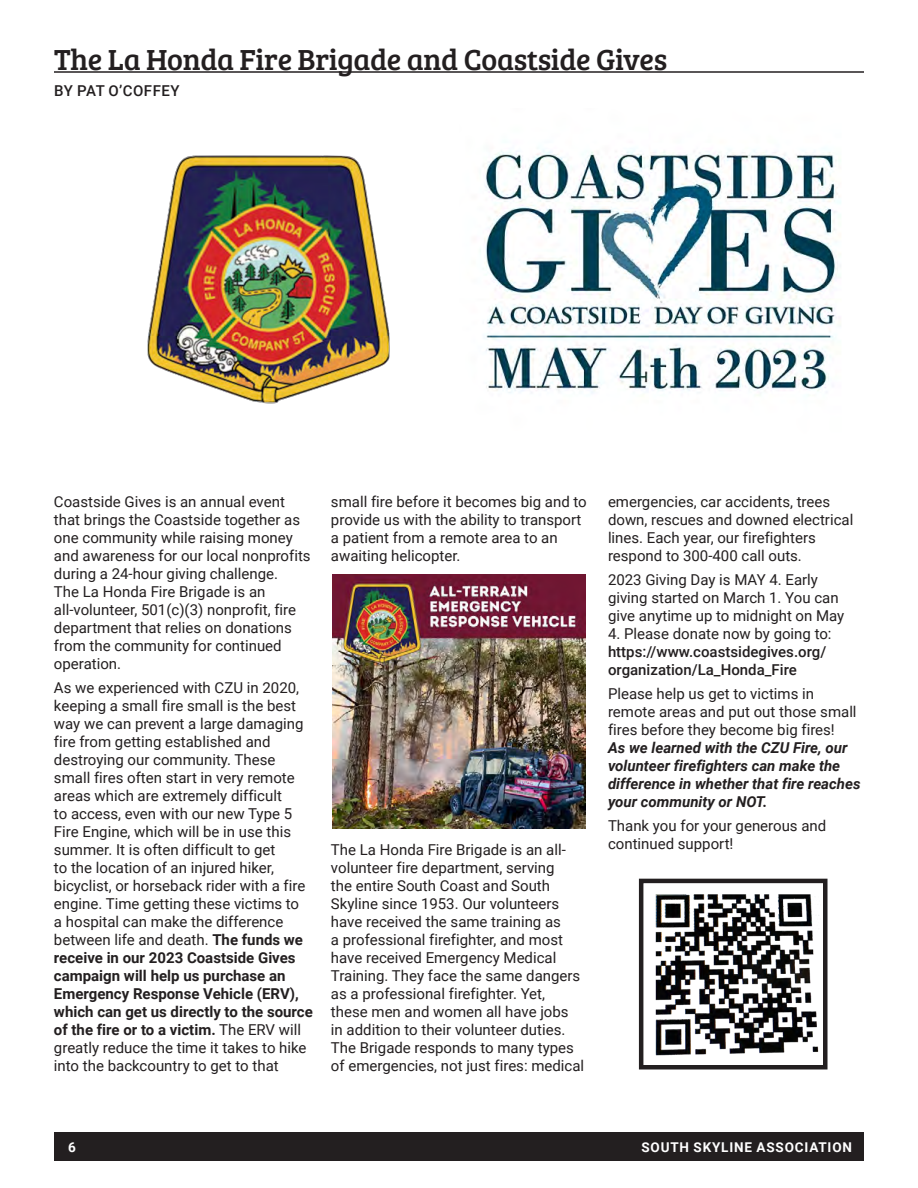
<style>
.page{position:relative;width:918px;height:1188px;background:#fff}
.page>*{position:absolute;margin:0;border:0;box-sizing:border-box;transform-origin:0 0}
.Heading_16_pt_bold{font:30px "Bree Serif";letter-spacing:-.01em;color:#231f20}
.body{font:15px/18px "Roboto";color:#231f20}
.body-2{font:italic 700 15px/18px "Roboto";color:#231f20}
.body-3{font:500 15px/18px "Roboto";color:#231f20}
.BY_line{font:500 15px "Roboto";letter-spacing:.035em;color:#231f20}
.t1{font:700 13.5px "Roboto";letter-spacing:.06em;color:#fff}
.s1{font-weight:700}
.s2{font-weight:400}
.s3{font-weight:400;font-style:normal}
</style>
<div class="page">
<div style="left:54px;top:1133px;width:810px;height:28px;background:#231f20"></div>
<hr style="left:54px;top:71px;width:810px;height:2px;background:#231f20">
<img style="left:483px;top:149px;width:358px;height:244px">
<img style="left:147px;top:155px;width:243px;height:249px">
<img style="left:333px;top:575px;width:253px;height:253px">
<img style="left:655px;top:894px;width:164px;height:162px">
<div style="left:639px;top:879px;width:189px;height:191px;border:4px solid #231f20"></div>
<p class="Heading_16_pt_bold" style="left:54px;top:38px;width:615px">The La Honda Fire Brigade and Coastside Gives</p>
<p class="BY_line" style="left:54px;top:80px;width:127px">BY PAT O’COFFEY</p>
<p class="body" style="left:54px;top:492px;width:258px">Coastside Gives is an annual event that brings the Coastside together as one community while raising money and awareness for our local nonprofits during a 24-hour giving challenge.<br>The La Honda Fire Brigade is an all-volunteer, 501(c)(3) nonprofit, fire department that relies on donations from the community for continued operation.</p>
<p class="body" style="left:54px;top:678px;width:260px">As we experienced with CZU in 2020, keeping a small fire small is the best way we can prevent a large damaging fire from getting established and destroying our community. These small fires often start in very remote areas which are extremely difficult<br>to access, even with our new Type 5<br>Fire Engine, which will be in use this summer. It is often difficult to get<br>to the location of an injured hiker, bicyclist, or horseback rider with a fire engine. Time getting these victims to<br>a hospital can make the difference between life and death. <span class="s1">The funds we receive in our 2023 Coastside Gives campaign will help us purchase an Emergency Response Vehicle (ERV), which can get us directly to the source of the fire or to a victim.</span> The ERV will greatly reduce the time it takes to hike into the backcountry to get to that</p>
<p class="body" style="left:331px;top:492px;width:257px">small fire before it becomes big and to provide us with the ability to transport a patient from a remote area to an awaiting helicopter.</p>
<p class="body" style="left:331px;top:840px;width:255px">The La Honda Fire Brigade is an all&shy;volunteer fire department, serving<br>the entire South Coast and South Skyline since 1953. Our volunteers have received the same training as<br>a professional firefighter, and most have received Emergency Medical Training. They face the same dangers as a professional firefighter. Yet, these men and women all have jobs in addition to their volunteer duties.<br>The Brigade responds to many types of emergencies, not just fires: medical</p>
<p class="body" style="left:608px;top:492px;width:247px">emergencies, car accidents, trees down, rescues and downed electrical lines. Each year, our firefighters respond to 300-400 call outs.</p>
<p class="body" style="left:608px;top:570px;width:238px">2023 Giving Day is MAY 4. Early giving started on March 1. You can give anytime up to midnight on May</p>
<p class="body-3" style="left:608px;top:624px;width:225px"><span class="s2">4. Please donate now by going to: </span>https://www.coastsidegives.org/ organization/La_Honda_Fire</p>
<p class="body-2" style="left:608px;top:684px;width:254px"><span class="s3">Please help us get to victims in remote areas and put out those small fires before they become big fires!<br></span>As we learned with the CZU Fire, our volunteer firefighters can make the difference in whether that fire reaches your community or NOT.</p>
<p class="body" style="left:608px;top:816px;width:220px">Thank you for your generous and continued support!</p>
<p class="t1" style="left:68px;top:1138px;width:9px">6</p>
<p class="t1" style="left:641px;top:1138px;width:212px">SOUTH SKYLINE ASSOCIATION</p>
</div>
